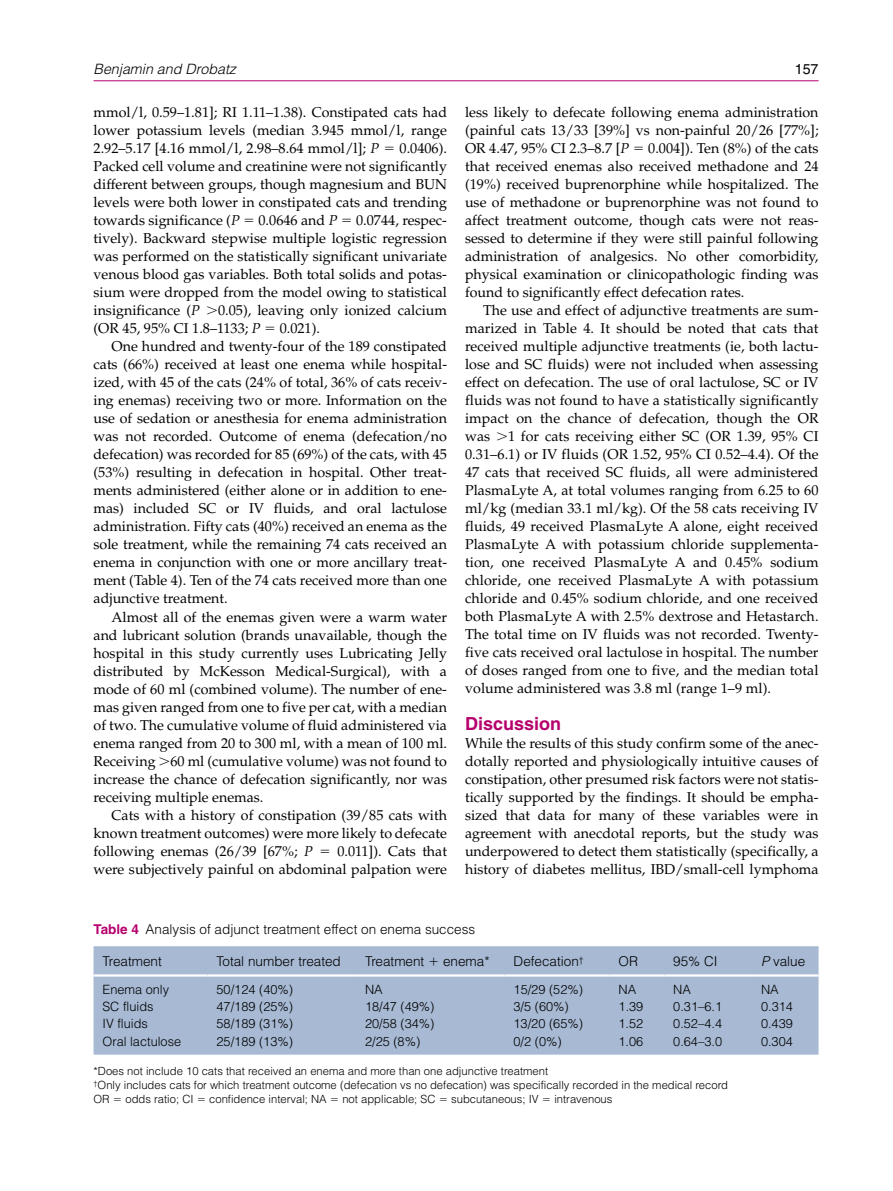
<style>
.page{position:relative;width:893px;height:1191px;background:#fff}
.page>*{position:absolute;margin:0;border:0;box-sizing:border-box;transform-origin:0 0}
.t1{font:700 18px "Helvetica LT Std";color:#b6006d}
.t2{font:14.25px/18px "Palatino LT Std";color:#000;text-align:justify}
.t3{font:italic 300 14.25px "Helvetica LT Std";color:#000}
.t4{font:14.25px "Helvetica LT Std";color:#000}
.t5{font:300 13.5px "Helvetica LT Std";color:#000}
.t6{font:300 12.75px "Helvetica LT Std";color:#000}
.t7{font:300 11.25px/14.2px "Helvetica LT Std";color:#000}
.s1{font-style:italic}
.s2{font-weight:700;color:#b6006d}
</style>
<div class="page">
<hr style="left:94px;top:80px;width:725px;height:1px;background:#b6006d">
<div style="left:94px;top:946px;width:725px;height:108px;background:#a7b9d3"></div>
<hr style="left:94px;top:974px;width:114px;height:2px;background:#fff">
<hr style="left:208px;top:974px;width:148px;height:2px;background:#fff">
<hr style="left:356px;top:974px;width:149px;height:2px;background:#fff">
<hr style="left:505px;top:974px;width:105px;height:2px;background:#fff">
<hr style="left:610px;top:974px;width:54px;height:2px;background:#fff">
<hr style="left:664px;top:974px;width:88px;height:2px;background:#fff">
<hr style="left:752px;top:974px;width:67px;height:2px;background:#fff">
<svg style="left:430px;top:958px;width:8px;height:8px"></svg>
<p class="t3" style="left:94px;top:60px;width:144px">Benjamin and Drobatz</p>
<p class="t4" style="left:795px;top:61px;width:25px">157</p>
<p class="t2" style="left:94px;top:103px;width:355px">mmol/l, 0.59–1.81]; RI 1.11–1.38). Constipated cats had lower potassium levels (median 3.945 mmol/l, range 2.92–5.17 [4.16 mmol/l, 2.98–8.64 mmol/l]; <span class="s1">P</span></p>
<p class="t2" style="left:465px;top:103px;width:355px">less likely to defecate following enema administration (painful cats 13/33 [39%] vs non-painful 20/26 [77%]; OR 4.47, 95% CI 2.3–8.7 [<span class="s1">P</span></p>
<p class="t2" style="left:465px;top:139px;width:355px;text-indent:183px">0.004]). Ten (8%) of the cats that received enemas also received methadone and 24 (19%) received buprenorphine while hospitalized. The use of methadone or buprenorphine was not found to affect treatment outcome, though cats were not reas&shy;sessed to determine if they were still painful following administration of analgesics. No other comorbidity, physical examination or clinicopathologic finding was found to significantly effect defecation rates.</p>
<p class="t2" style="left:465px;top:301px;width:355px;text-indent:18px">The use and effect of adjunctive treatments are sum&shy;marized in Table 4. It should be noted that cats that received multiple adjunctive treatments (ie, both lactu&shy;lose and SC fluids) were not included when assessing effect on defecation. The use of oral lactulose, SC or IV fluids was not found to have a statistically significantly impact on the chance of defecation, though the OR was 1 for cats receiving either SC (OR 1.39, 95% CI 0.31–6.1) or IV fluids (OR 1.52, 95% CI 0.52–4.4). Of the 47 cats that received SC fluids, all were administered PlasmaLyte A, at total volumes ranging from 6.25 to 60 ml/kg (median 33.1 ml/kg). Of the 58 cats receiving IV fluids, 49 received PlasmaLyte A alone, eight received PlasmaLyte A with potassium chloride supplementa&shy;tion, one received PlasmaLyte A and 0.45% sodium chloride, one received PlasmaLyte A with potassium chloride and 0.45% sodium chloride, and one received both PlasmaLyte A with 2.5% dextrose and Hetastarch.<br>The total time on IV fluids was not recorded. Twenty&shy;five cats received oral lactulose in hospital. The number of doses ranged from one to five, and the median total volume administered was 3.8 ml (range 1–9 ml).</p>
<p class="t1" style="left:465px;top:713px;width:98px">Discussion</p>
<p class="t2" style="left:465px;top:734px;width:355px">While the results of this study confirm some of the anec&shy;dotally reported and physiologically intuitive causes of constipation, other presumed risk factors were not statis&shy;tically supported by the findings. It should be empha&shy;sized that data for many of these variables were in agreement with anecdotal reports, but the study was underpowered to detect them statistically (specifically, a history of diabetes mellitus, IBD/small-cell lymphoma</p>
<p class="t2" style="left:94px;top:139px;width:355px;text-indent:306px">0.0406).<br>Packed cell volume and creatinine were not significantly different between groups, though magnesium and BUN levels were both lower in constipated cats and trending towards significance (<span class="s1">P</span></p>
<p class="t2" style="left:259px;top:211px;width:80px">0.0646 and <span class="s1">P</span></p>
<p class="t2" style="left:94px;top:211px;width:355px;text-indent:263px">0.0744, respec&shy;tively). Backward stepwise multiple logistic regression was performed on the statistically significant univariate venous blood gas variables. Both total solids and potas&shy;sium were dropped from the model owing to statistical insignificance (<span class="s1">P</span></p>
<p class="t2" style="left:94px;top:301px;width:355px;text-indent:125px">0.05), leaving only ionized calcium (OR 45, 95% CI 1.8–1133; <span class="s1">P</span></p>
<p class="t2" style="left:280px;top:319px;width:42px">0.021).</p>
<p class="t2" style="left:112px;top:337px;width:337px">One hundred and twenty-four of the 189 constipated</p>
<p class="t2" style="left:94px;top:355px;width:355px">cats (66%) received at least one enema while hospital-</p>
<p class="t2" style="left:94px;top:373px;width:355px">ized, with 45 of the cats (24% of total, 36% of cats receiv-</p>
<p class="t2" style="left:94px;top:391px;width:355px">ing enemas) receiving two or more. Information on the</p>
<p class="t2" style="left:94px;top:409px;width:355px">use of sedation or anesthesia for enema administration</p>
<p class="t2" style="left:94px;top:427px;width:355px">was not recorded. Outcome of enema (defecation/no</p>
<p class="t2" style="left:94px;top:445px;width:355px">defecation) was recorded for 85 (69%) of the cats, with 45</p>
<p class="t2" style="left:94px;top:463px;width:355px">(53%) resulting in defecation in hospital. Other treat-</p>
<p class="t2" style="left:94px;top:481px;width:355px">ments administered (either alone or in addition to ene-</p>
<p class="t2" style="left:94px;top:499px;width:355px">mas) included SC or IV fluids, and oral lactulose</p>
<p class="t2" style="left:94px;top:517px;width:355px">administration. Fifty cats (40%) received an enema as the</p>
<p class="t2" style="left:94px;top:535px;width:355px">sole treatment, while the remaining 74 cats received an</p>
<p class="t2" style="left:94px;top:553px;width:355px">enema in conjunction with one or more ancillary treat-</p>
<p class="t2" style="left:94px;top:571px;width:355px">ment (Table 4). Ten of the 74 cats received more than one</p>
<p class="t2" style="left:94px;top:589px;width:136px">adjunctive treatment.</p>
<p class="t2" style="left:112px;top:608px;width:337px">Almost all of the enemas given were a warm water</p>
<p class="t2" style="left:94px;top:626px;width:355px">and lubricant solution (brands unavailable, though the</p>
<p class="t2" style="left:94px;top:644px;width:355px">hospital in this study currently uses Lubricating Jelly</p>
<p class="t2" style="left:94px;top:662px;width:355px">distributed by McKesson Medical-Surgical), with a</p>
<p class="t2" style="left:94px;top:680px;width:355px">mode of 60 ml (combined volume). The number of ene-</p>
<p class="t2" style="left:94px;top:698px;width:355px">mas given ranged from one to five per cat, with a median</p>
<p class="t2" style="left:94px;top:716px;width:355px">of two. The cumulative volume of fluid administered via</p>
<p class="t2" style="left:94px;top:734px;width:355px">enema ranged from 20 to 300 ml, with a mean of 100 ml.</p>
<p class="t2" style="left:94px;top:752px;width:355px">Receiving 60 ml (cumulative volume) was not found to</p>
<p class="t2" style="left:94px;top:770px;width:355px">increase the chance of defecation significantly, nor was</p>
<p class="t2" style="left:94px;top:788px;width:171px">receiving multiple enemas.</p>
<p class="t2" style="left:112px;top:806px;width:337px">Cats with a history of constipation (39/85 cats with</p>
<p class="t2" style="left:94px;top:824px;width:355px">known treatment outcomes) were more likely to defecate</p>
<p class="t2" style="left:94px;top:842px;width:221px">following enemas (26/39 [67%; <span class="s1">P</span></p>
<p class="t2" style="left:94px;top:842px;width:355px;text-align:right">0.011]). Cats that<br>were subjectively painful on abdominal palpation were</p>
<p class="t5" style="left:94px;top:921px;width:383px"><span class="s2">Table 4</span> Analysis of adjunct treatment effect on enema success</p>
<p class="t5" style="left:103px;top:953px;width:61px">Treatment</p>
<p class="t5" style="left:217px;top:953px;width:126px">Total number treated</p>
<p class="t5" style="left:365px;top:953px;width:61px">Treatment</p>
<p class="t5" style="left:443px;top:953px;width:48px">enema*</p>
<p class="t5" style="left:514px;top:953px;width:72px">Defecation<sup>†</sup></p>
<p class="t5" style="left:619px;top:953px;width:21px">OR</p>
<p class="t5" style="left:673px;top:953px;width:46px">95% CI</p>
<p class="t5" style="left:761px;top:953px;width:46px"><span class="s1">P</span> value</p>
<p class="t6" style="left:103px;top:981px;width:68px">Enema only</p>
<p class="t6" style="left:217px;top:981px;width:78px">50/124 (40%)</p>
<p class="t6" style="left:365px;top:981px;width:19px">NA</p>
<p class="t6" style="left:514px;top:981px;width:71px">15/29 (52%)</p>
<p class="t6" style="left:619px;top:981px;width:19px">NA</p>
<p class="t6" style="left:673px;top:981px;width:19px">NA</p>
<p class="t6" style="left:761px;top:981px;width:19px">NA</p>
<p class="t6" style="left:103px;top:998px;width:52px">SC fluids</p>
<p class="t6" style="left:217px;top:998px;width:78px">47/189 (25%)</p>
<p class="t6" style="left:365px;top:998px;width:71px">18/47 (49%)</p>
<p class="t6" style="left:514px;top:998px;width:57px">3/5 (60%)</p>
<p class="t6" style="left:619px;top:998px;width:26px">1.39</p>
<p class="t6" style="left:673px;top:998px;width:50px">0.31–6.1</p>
<p class="t6" style="left:761px;top:998px;width:33px">0.314</p>
<p class="t6" style="left:103px;top:1016px;width:47px">IV fluids</p>
<p class="t6" style="left:217px;top:1016px;width:78px">58/189 (31%)</p>
<p class="t6" style="left:365px;top:1016px;width:71px">20/58 (34%)</p>
<p class="t6" style="left:514px;top:1016px;width:71px">13/20 (65%)</p>
<p class="t6" style="left:619px;top:1016px;width:26px">1.52</p>
<p class="t6" style="left:673px;top:1016px;width:50px">0.52–4.4</p>
<p class="t6" style="left:761px;top:1016px;width:33px">0.439</p>
<p class="t6" style="left:103px;top:1033px;width:80px">Oral lactulose</p>
<p class="t6" style="left:217px;top:1033px;width:78px">25/189 (13%)</p>
<p class="t6" style="left:365px;top:1033px;width:57px">2/25 (8%)</p>
<p class="t6" style="left:514px;top:1033px;width:50px">0/2 (0%)</p>
<p class="t6" style="left:618px;top:1033px;width:26px">1.06</p>
<p class="t6" style="left:673px;top:1033px;width:50px">0.64–3.0</p>
<p class="t6" style="left:761px;top:1033px;width:33px">0.304</p>
<p class="t7" style="left:94px;top:1063px;width:636px">*Does not include 10 cats that received an enema and more than one adjunctive treatment<br><sup>†</sup>Only includes cats for which treatment outcome (defecation vs no defecation) was specifically recorded in the medical record<br>OR</p>
<p class="t7" style="left:125px;top:1092px;width:70px">odds ratio; CI</p>
<p class="t7" style="left:209px;top:1092px;width:119px">confidence interval; NA</p>
<p class="t7" style="left:342px;top:1092px;width:95px">not applicable; SC</p>
<p class="t7" style="left:451px;top:1092px;width:89px">subcutaneous; IV</p>
<p class="t7" style="left:554px;top:1092px;width:60px">intravenous</p>
</div>
